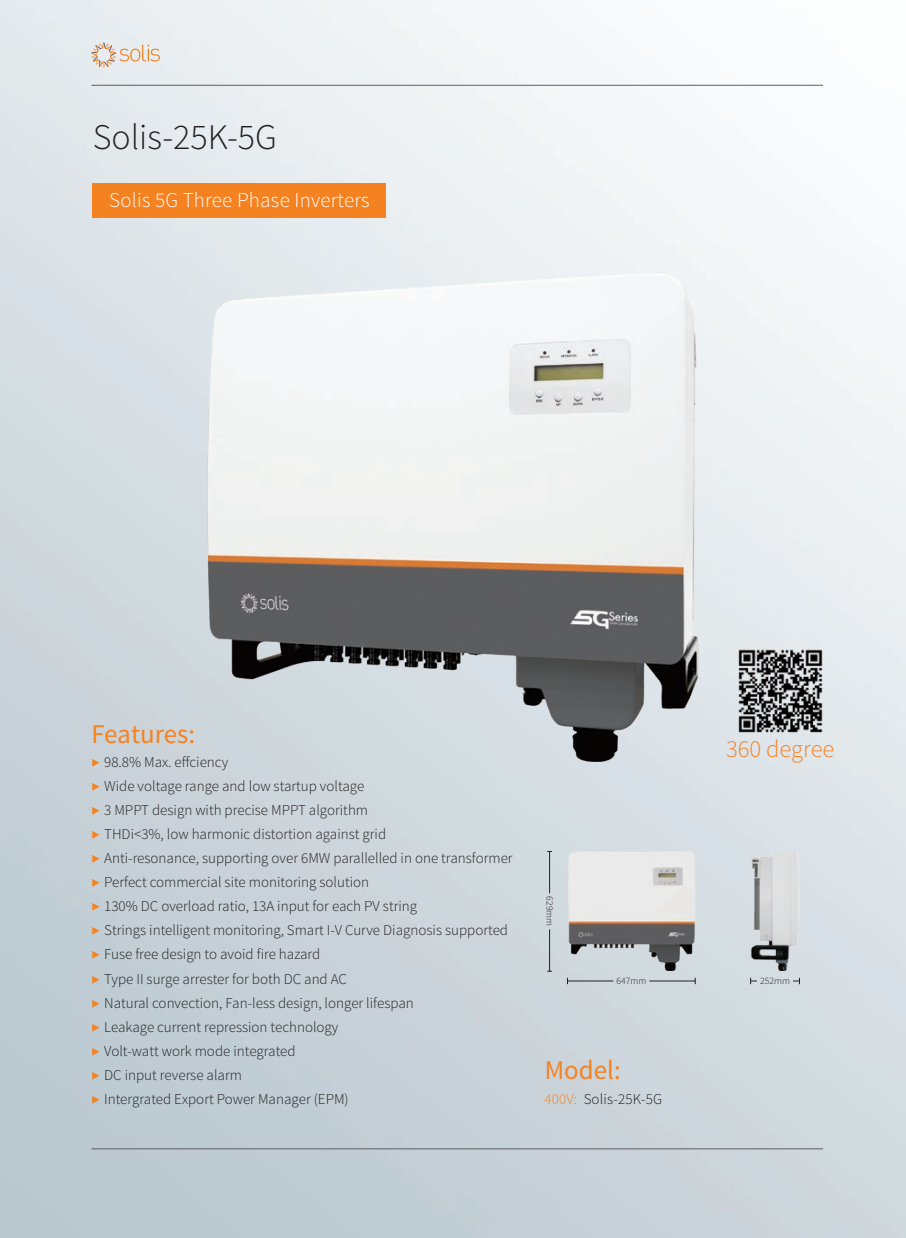
<style>
.page{position:relative;width:906px;height:1238px;background:#fff}
.page>*{position:absolute;margin:0;border:0;box-sizing:border-box;transform-origin:0 0}
.t1{font:300 36px "Source Sans Pro";color:#231f20}
.t2{font:27px "Source Sans Pro";color:#f58220}
.t3{font:300 24.6px "Source Sans Pro";color:#f58220}
.t4{font:300 21px "Source Sans Pro";letter-spacing:.01em;color:#fff}
.t5{font:300 15px/24px "Source Sans Pro";color:#231f20}
.t6{font:300 9.75px "Source Sans Pro";color:#231f20}
.s1{color:#f58220}
</style>
<div class="page">
<img style="left:0;top:0;width:906px;height:1237px">
<img style="left:0;top:272px;width:906px;height:489px">
<hr style="left:91px;top:85px;width:732px;height:1px;background:#5f5f62">
<hr style="left:91px;top:1148px;width:732px;height:1px;background:#5f5f62">
<svg style="left:91px;top:43px;width:69px;height:24px;background:#e5d6ca"></svg>
<div style="left:93px;top:183px;width:293px;height:34px;background:#f58220"></div>
<hr style="left:567px;top:980px;width:46px;height:1px;background:#231f20">
<hr style="left:649px;top:980px;width:46px;height:1px;background:#231f20">
<svg style="left:750px;top:977px;width:7px;height:7px"></svg>
<svg style="left:793px;top:977px;width:7px;height:7px"></svg>
<hr style="left:549px;top:851px;width:1px;height:42px;background:#231f20">
<hr style="left:549px;top:929px;width:1px;height:42px;background:#231f20">
<img style="left:563px;top:851px;width:136px;height:119px">
<img style="left:747px;top:851px;width:55px;height:119px">
<img style="left:738px;top:648px;width:85px;height:85px">
<h1 class="t1" style="left:93px;top:115px;width:186px">Solis-25K-5G</h1>
<h3 class="t4" style="left:109px;top:187px;width:262px">Solis 5G Three Phase Inverters</h3>
<h2 class="t2" style="left:91px;top:717px;width:105px">Features:</h2>
<p class="t5" style="left:91px;top:750px;width:423px"><span class="s1">▶</span> 98.8% Max. effciency<br><span class="s1">▶</span> Wide voltage range and low startup voltage<br><span class="s1">▶</span> 3 MPPT design with precise MPPT algorithm<br><span class="s1">▶</span> THDi&lt;3%, low harmonic distortion against grid<br><span class="s1">▶</span> Anti-resonance, supporting over 6MW parallelled in one transformer <span class="s1">▶</span> Perfect commercial site monitoring solution<br><span class="s1">▶</span> 130% DC overload ratio, 13A input for each PV string<br><span class="s1">▶</span> Strings intelligent monitoring, Smart I-V Curve Diagnosis supported <span class="s1">▶</span> Fuse free design to avoid fire hazard<br><span class="s1">▶</span> Type II surge arrester for both DC and AC<br><span class="s1">▶</span> Natural convection, Fan-less design, longer lifespan<br><span class="s1">▶</span> Leakage current repression technology<br><span class="s1">▶</span> Volt-watt work mode integrated<br><span class="s1">▶</span> DC input reverse alarm<br><span class="s1">▶</span> Intergrated Export Power Manager (EPM)</p>
<p class="t6" style="left:555px;top:896px;width:31px;rotate:90deg">629mm</p>
<h3 class="t3" style="left:726px;top:734px;width:110px">360 degree</h3>
<p class="t6" style="left:616px;top:975px;width:31px">647mm</p>
<p class="t6" style="left:760px;top:975px;width:31px">252mm</p>
<h2 class="t2" style="left:545px;top:1053px;width:78px">Model:</h2>
<p class="t5" style="left:544px;top:1086px;width:119px"><span class="s1">400V:</span> Solis-25K-5G</p>
</div>
